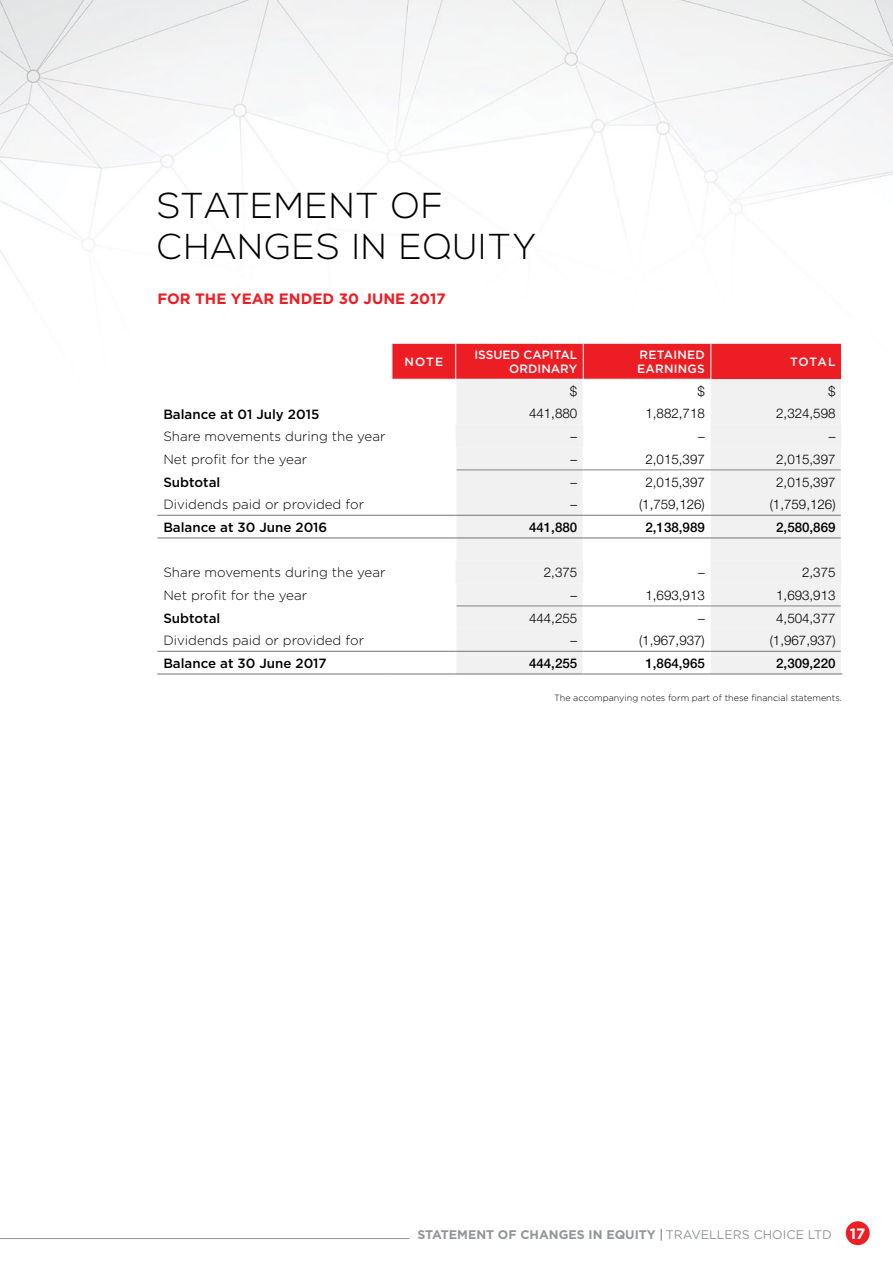
<style>
.page{position:relative;width:893px;height:1263px;background:#fff}
.page>*{position:absolute;margin:0;border:0;box-sizing:border-box;transform-origin:0 0}
.t1{font:300 36px/40.5px "Nexa";letter-spacing:.04em;color:#000}
.t2{font:700 15px "Gotham";color:#ed1d24}
.t3{font:300 13.35px "Helvetica Neue";color:#000}
.t4{font:300 13.35px "Gotham";color:#000}
.t5{font:500 13.35px "Gotham";color:#000}
.t6{font:500 13.35px "Helvetica Neue";color:#000}
.t7{font:700 12.45px "Gotham";color:#939598}
.t8{font:500 12px/14.4px "Gotham";letter-spacing:.01em;color:#fff;text-align:right}
.t9{font:300 9px "Gotham";color:#000}
.s1{font-weight:400;color:#58595b}
.s2{font-weight:400}
.s3{font-size:15px;color:#fff}
</style>
<div class="page">
<img style="left:0;top:0;width:893px;height:539px">
<div style="left:846px;top:1221px;width:24px;height:24px;background:#ed1d24;border-radius:50%"></div>
<hr style="left:0;top:1238px;width:410px;height:1px;background:#939598">
<svg style="left:457px;top:652px;width:384px;height:21px;fill:#f1f1f2"></svg>
<svg style="left:456px;top:424px;width:386px;height:227px;fill:#f1f1f2"></svg>
<hr style="left:391px;top:380px;width:2px;height:22px;background:#fff">
<hr style="left:391px;top:402px;width:2px;height:22px;background:#fff">
<hr style="left:391px;top:424px;width:2px;height:23px;background:#fff">
<hr style="left:391px;top:447px;width:2px;height:23px;background:#fff">
<hr style="left:582px;top:447px;width:2px;height:22px;background:#fff">
<hr style="left:391px;top:470px;width:2px;height:23px;background:#fff">
<hr style="left:582px;top:470px;width:2px;height:23px;background:#fff">
<hr style="left:391px;top:493px;width:2px;height:22px;background:#fff">
<hr style="left:582px;top:493px;width:2px;height:22px;background:#fff">
<hr style="left:391px;top:516px;width:2px;height:21px;background:#fff">
<hr style="left:582px;top:516px;width:2px;height:21px;background:#fff">
<hr style="left:391px;top:538px;width:2px;height:23px;background:#fff">
<svg style="left:455px;top:447px;width:1px;height:92px"></svg>
<hr style="left:582px;top:538px;width:2px;height:23px;background:#fff">
<hr style="left:582px;top:583px;width:2px;height:22px;background:#fff">
<hr style="left:582px;top:606px;width:2px;height:23px;background:#fff">
<hr style="left:582px;top:629px;width:2px;height:22px;background:#fff">
<hr style="left:582px;top:652px;width:2px;height:21px;background:#fff">
<hr style="left:157px;top:651px;width:235px;height:1px;background:#808285">
<hr style="left:392px;top:651px;width:64px;height:1px;background:#808285">
<hr style="left:456px;top:651px;width:127px;height:1px;background:#808285">
<hr style="left:583px;top:651px;width:128px;height:1px;background:#808285">
<hr style="left:711px;top:651px;width:130px;height:1px;background:#808285">
<hr style="left:157px;top:673px;width:235px;height:1px;background:#808285">
<hr style="left:392px;top:673px;width:64px;height:1px;background:#808285">
<hr style="left:456px;top:673px;width:127px;height:1px;background:#808285">
<hr style="left:583px;top:673px;width:128px;height:1px;background:#808285">
<hr style="left:157px;top:515px;width:235px;height:1px;background:#808285">
<hr style="left:392px;top:515px;width:64px;height:1px;background:#808285">
<hr style="left:456px;top:515px;width:127px;height:1px;background:#808285">
<hr style="left:583px;top:515px;width:128px;height:1px;background:#808285">
<hr style="left:711px;top:515px;width:130px;height:1px;background:#808285">
<hr style="left:157px;top:537px;width:235px;height:1px;background:#808285">
<hr style="left:392px;top:537px;width:64px;height:1px;background:#808285">
<hr style="left:456px;top:537px;width:127px;height:1px;background:#808285">
<hr style="left:583px;top:537px;width:128px;height:1px;background:#808285">
<hr style="left:711px;top:537px;width:130px;height:1px;background:#808285">
<hr style="left:456px;top:469px;width:127px;height:1px;background:#808285">
<hr style="left:583px;top:469px;width:128px;height:1px;background:#808285">
<hr style="left:711px;top:469px;width:130px;height:1px;background:#808285">
<hr style="left:456px;top:605px;width:127px;height:1px;background:#808285">
<hr style="left:583px;top:605px;width:128px;height:1px;background:#808285">
<hr style="left:711px;top:605px;width:130px;height:1px;background:#808285">
<svg style="left:392px;top:343px;width:450px;height:81px"></svg>
<svg style="left:841px;top:447px;width:1px;height:114px"></svg>
<svg style="left:841px;top:583px;width:1px;height:68px"></svg>
<hr style="left:711px;top:673px;width:131px;height:1px;background:#808285">
<h1 class="t1" style="left:157px;top:187px;width:381px">STATEMENT OF<br>CHANGES IN EQUITY</h1>
<p class="t2" style="left:157px;top:288px;width:290px">FOR THE YEAR ENDED 30 JUNE 2017</p>
<p class="t8" style="left:404px;top:354px;width:40px">NOTE</p>
<p class="t8" style="left:474px;top:347px;width:104px">ISSUED CAPITAL<br>ORDINARY</p>
<p class="t8" style="left:637px;top:347px;width:69px;text-align:left">RETAINED<br>EARNINGS</p>
<p class="t8" style="left:790px;top:354px;width:47px">TOTAL</p>
<p class="t3" style="left:570px;top:383px;width:9px">$</p>
<p class="t3" style="left:697px;top:383px;width:9px">$</p>
<p class="t3" style="left:828px;top:383px;width:9px">$</p>
<p class="t5" style="left:163px;top:405px;width:157px">Balance at 01 July 2015</p>
<p class="t3" style="left:529px;top:405px;width:50px">441,880</p>
<p class="t3" style="left:645px;top:405px;width:61px">1,882,718</p>
<p class="t3" style="left:776px;top:405px;width:61px">2,324,598</p>
<p class="t4" style="left:163px;top:428px;width:224px">Share movements during the year</p>
<p class="t3" style="left:571px;top:428px;width:8px">–</p>
<p class="t3" style="left:698px;top:428px;width:8px">–</p>
<p class="t3" style="left:829px;top:428px;width:8px">–</p>
<p class="t4" style="left:163px;top:451px;width:145px">Net profit for the year</p>
<p class="t3" style="left:571px;top:451px;width:8px">–</p>
<p class="t3" style="left:645px;top:451px;width:61px">2,015,397</p>
<p class="t3" style="left:776px;top:451px;width:61px">2,015,397</p>
<p class="t5" style="left:163px;top:473px;width:58px">Subtotal</p>
<p class="t3" style="left:571px;top:474px;width:8px">–</p>
<p class="t3" style="left:645px;top:474px;width:61px">2,015,397</p>
<p class="t3" style="left:776px;top:474px;width:61px">2,015,397</p>
<p class="t4" style="left:163px;top:496px;width:202px">Dividends paid or provided for</p>
<p class="t3" style="left:571px;top:496px;width:8px">–</p>
<p class="t3" style="left:639px;top:496px;width:67px">(1,759,126)</p>
<p class="t3" style="left:770px;top:496px;width:67px">(1,759,126)</p>
<p class="t5" style="left:163px;top:518px;width:166px">Balance at 30 June 2016</p>
<p class="t6" style="left:529px;top:519px;width:50px">441,880</p>
<p class="t6" style="left:645px;top:519px;width:61px">2,138,989</p>
<p class="t6" style="left:776px;top:519px;width:61px">2,580,869</p>
<p class="t4" style="left:163px;top:564px;width:224px">Share movements during the year</p>
<p class="t3" style="left:544px;top:564px;width:35px">2,375</p>
<p class="t3" style="left:698px;top:564px;width:8px">–</p>
<p class="t3" style="left:802px;top:564px;width:35px">2,375</p>
<p class="t4" style="left:163px;top:587px;width:145px">Net profit for the year</p>
<p class="t3" style="left:571px;top:587px;width:8px">–</p>
<p class="t3" style="left:645px;top:587px;width:61px">1,693,913</p>
<p class="t3" style="left:776px;top:587px;width:61px">1,693,913</p>
<p class="t5" style="left:163px;top:609px;width:58px">Subtotal</p>
<p class="t3" style="left:529px;top:610px;width:50px">444,255</p>
<p class="t3" style="left:698px;top:610px;width:8px">–</p>
<p class="t3" style="left:776px;top:610px;width:61px">4,504,377</p>
<p class="t4" style="left:163px;top:632px;width:202px">Dividends paid or provided for</p>
<p class="t3" style="left:571px;top:632px;width:8px">–</p>
<p class="t3" style="left:639px;top:632px;width:67px">(1,967,937)</p>
<p class="t3" style="left:770px;top:632px;width:67px">(1,967,937)</p>
<p class="t5" style="left:163px;top:654px;width:165px">Balance at 30 June 2017</p>
<p class="t6" style="left:529px;top:655px;width:50px">444,255</p>
<p class="t6" style="left:645px;top:655px;width:61px">1,864,965</p>
<p class="t6" style="left:776px;top:655px;width:61px">2,309,220</p>
<p class="t9" style="left:554px;top:692px;width:289px">The accompanying notes form part of these financial statements.</p>
<p class="t7" style="left:417px;top:1226px;width:450px">STATEMENT OF CHANGES IN EQUITY <span class="s1">|</span> <span class="s2">TRAVELLERS CHOICE LTD</span> <span class="s3">17</span></p>
</div>
